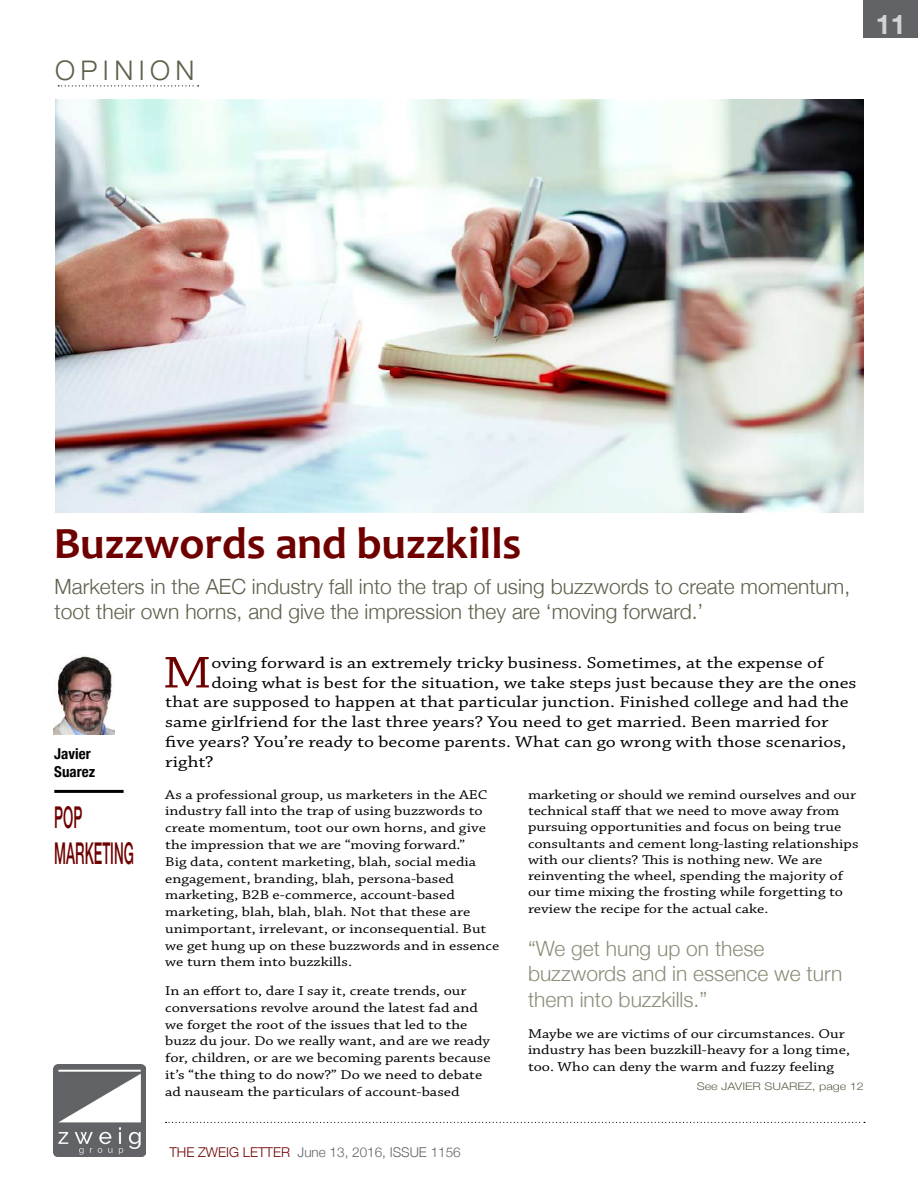
<style>
.page{position:relative;width:918px;height:1188px;background:#fff}
.page>*{position:absolute;margin:0;border:0;box-sizing:border-box;transform-origin:0 0}
.t1{font:46.95px "Chaparral Pro";color:#6f0000;scale:1.2 1}
.t2{font:700 45px "Candara";color:#6f0000}
.t3{font:500 30px/36px "Helvetica Neue";color:#6f0000;scale:.45 1}
.t4{font:300 27px "Helvetica Neue";letter-spacing:.2em;color:#5f604b}
.t5{font:700 27px "Helvetica Neue";color:#d1d3d4}
.t6{font:300 21px/25.2px "Helvetica Neue";color:#5f604b}
.t7{font:300 21px/25.2px "Helvetica Neue";color:#8c8d79}
.t8{font:16.5px "Chaparral Pro";color:#000;scale:1.2 1}
.t9{font:700 condensed 15px/18px "Helvetica Neue";color:#000}
.t10{font:13.5px/16.8px "Chaparral Pro";color:#000;scale:1.2 1}
.t11{font:300 13.5px "Helvetica Neue";color:#626366}
.t12{font:300 10.5px "Helvetica Neue";color:#5f604b;scale:1.2 1}
.s1{color:#6f0000}
</style>
<div class="page">
<img style="left:53px;top:1064px;width:93px;height:92px">
<div style="left:864px;top:0;width:54px;height:38px;background:#626366"></div>
<svg style="left:166px;top:1122px;width:699px;height:1px"></svg>
<svg style="left:58px;top:85px;width:141px;height:1px"></svg>
<img style="left:53px;top:656px;width:62px;height:79px">
<hr style="left:54px;top:790px;width:70px;height:3px;background:#000">
<img style="left:55px;top:99px;width:809px;height:414px">
<h3 class="t4" style="left:55px;top:49px;width:141px">OPINION</h3>
<h3 class="t5" style="left:876px;top:3px;width:32px">11</h3>
<h2 class="t2" style="left:54px;top:515px;width:469px">Buzzwords and buzzkills</h2>
<h3 class="t6" style="left:55px;top:572px;width:797px">Marketers in the AEC industry fall into the trap of using buzzwords to create momentum, toot their own horns, and give the impression they are ‘moving forward.’</h3>
<p class="t9" style="left:54px;top:743px;width:42px">Javier<br>Suarez</p>
<h3 class="t3" style="left:54px;top:797px;width:179px">POP<br>MARKETING</h3>
<h1 class="t1" style="left:163px;top:647px;width:42px">M</h1>
<p class="t8" style="left:212px;top:653px;width:512px">oving forward is an extremely tricky business. Sometimes, at the expense of</p>
<p class="t8" style="left:212px;top:673px;width:539px">doing what is best for the situation, we take steps just because they are the ones</p>
<p class="t8" style="left:165px;top:693px;width:571px">that are supposed to happen at that particular junction. Finished college and had the</p>
<p class="t8" style="left:165px;top:713px;width:554px">same girlfriend for the last three years? You need to get married. Been married for</p>
<p class="t8" style="left:165px;top:733px;width:569px">five years? You’re ready to become parents. What can go wrong with those scenarios,</p>
<p class="t8" style="left:165px;top:753px;width:42px">right?</p>
<p class="t10" style="left:165px;top:787px;width:280px">As a professional group, us marketers in the AEC industry fall into the trap of using buzzwords to create momentum, toot our own horns, and give the impression that we are “moving forward.”<br>Big data, content marketing, blah, social media engagement, branding, blah, persona-based marketing, B2B e-commerce, account-based marketing, blah, blah, blah. Not that these are unimportant, irrelevant, or inconsequential. But we get hung up on these buzzwords and in essence we turn them into buzzkills.</p>
<p class="t10" style="left:165px;top:983px;width:273px">In an effort to, dare I say it, create trends, our conversations revolve around the latest fad and we forget the root of the issues that led to the buzz du jour. Do we really want, and are we ready for, children, or are we becoming parents because it’s “the thing to do now?” Do we need to debate ad nauseam the particulars of account-based</p>
<p class="t11" style="left:169px;top:1142px;width:293px"><span class="s1">THE ZWEIG LETTER</span> June 13, 2016, ISSUE 1156</p>
<p class="t10" style="left:528px;top:787px;width:277px;line-height:16.4px">marketing or should we remind ourselves and our technical staff that we need to move away from pursuing opportunities and focus on being true consultants and cement long-lasting relationships with our clients? This is nothing new. We are reinventing the wheel, spending the majority of our time mixing the frosting while forgetting to review the recipe for the actual cake.</p>
<h3 class="t7" style="left:528px;top:935px;width:316px">“We get hung up on these buzzwords and in essence we turn them into buzzkills.”</h3>
<p class="t10" style="left:528px;top:1026px;width:270px;line-height:16.4px">Maybe we are victims of our circumstances. Our industry has been buzzkill-heavy for a long time, too. Who can deny the warm and fuzzy feeling</p>
<p class="t12" style="left:697px;top:1078px;width:141px">See JAVIER SUAREZ, page 12</p>
</div>
